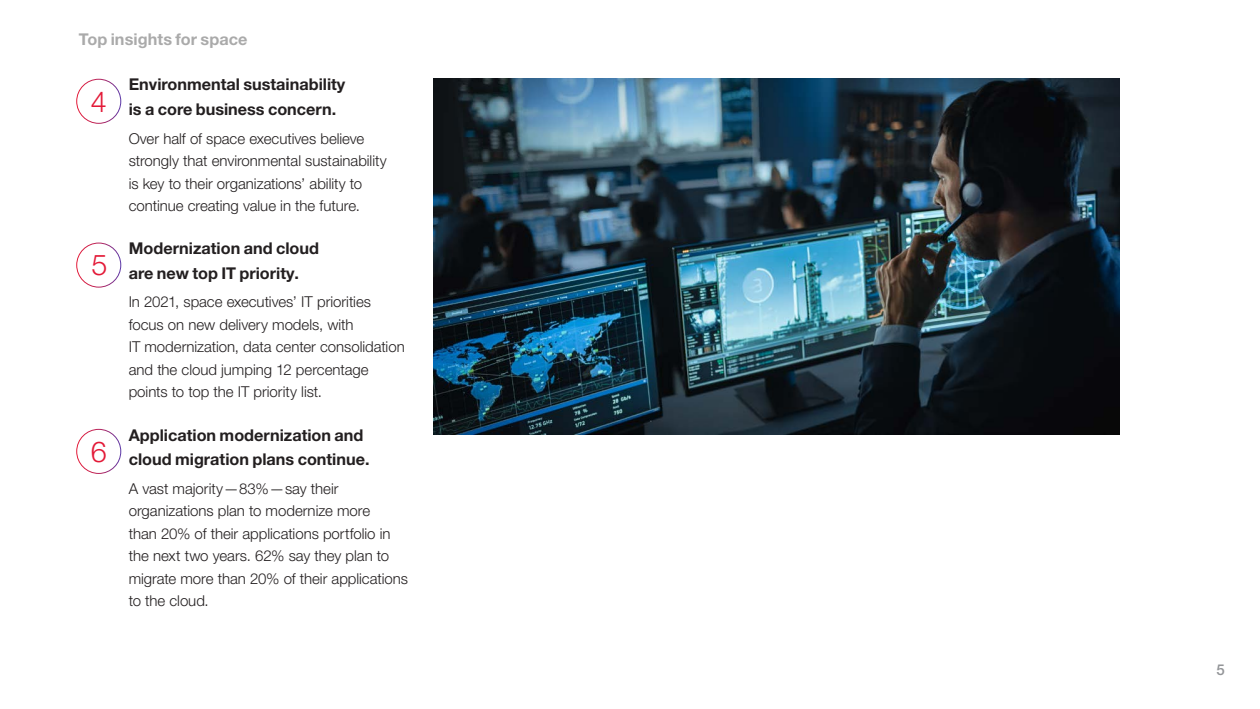
<style>
.page{position:relative;width:1260px;height:709px;background:#fff}
.page>*{position:absolute;margin:0;border:0;box-sizing:border-box;transform-origin:0 0}
.BIG_NUBMER_1-5{font:300 28.75px "Helvetica Neue LT Pro";color:#e31937}
.h4_Indent{font:700 16.25px/24.4px "Helvetica Neue LT Pro";color:#231f20}
.H4{font:700 16.25px "Helvetica Neue LT Pro";letter-spacing:.005em;color:#aaa}
.Text_indent{font:300 15px/22.5px "Helvetica Neue LT Pro";color:#231f20}
.t1{font:500 15px "Helvetica Neue LT Pro";color:#939598}
</style>
<div class="page">
<div style="left:76px;top:79px;width:45px;height:45px;border:1px solid #fff;border-radius:50%"></div>
<div style="left:76px;top:242px;width:45px;height:46px;border:1px solid #fff;border-radius:50%"></div>
<div style="left:76px;top:429px;width:45px;height:45px;border:1px solid #fff;border-radius:50%"></div>
<img style="left:433px;top:79px;width:686px;height:356px">
<h6 class="H4" style="left:79px;top:29px;width:170px">Top insights for space</h6>
<p class="BIG_NUBMER_1-5" style="left:91px;top:84px;width:17px">4</p>
<p class="BIG_NUBMER_1-5" style="left:91px;top:247px;width:17px">5</p>
<p class="BIG_NUBMER_1-5" style="left:91px;top:434px;width:17px">6</p>
<p class="h4_Indent" style="left:129px;top:72px;width:218px">Environmental sustainability is a core business concern.</p>
<p class="Text_indent" style="left:129px;top:127px;width:260px">Over half of space executives believe strongly that environmental sustainability is key to their organizations’ ability to continue creating value in the future.</p>
<p class="h4_Indent" style="left:129px;top:236px;width:192px">Modernization and cloud are new top IT priority.</p>
<p class="Text_indent" style="left:129px;top:290px;width:278px">In 2021, space executives’ IT priorities focus on new delivery models, with<br>IT modernization, data center consolidation and the cloud jumping 12 percentage points to top the IT priority list.</p>
<p class="h4_Indent" style="left:129px;top:422px;width:242px">Application modernization and cloud migration plans continue.</p>
<p class="Text_indent" style="left:129px;top:477px;width:281px">A vast majority—83%—say their organizations plan to modernize more<br>than 20% of their applications portfolio in the next two years. 62% say they plan to migrate more than 20% of their applications to the cloud.</p>
<p class="t1" style="left:1216px;top:660px;width:10px">5</p>
</div>
